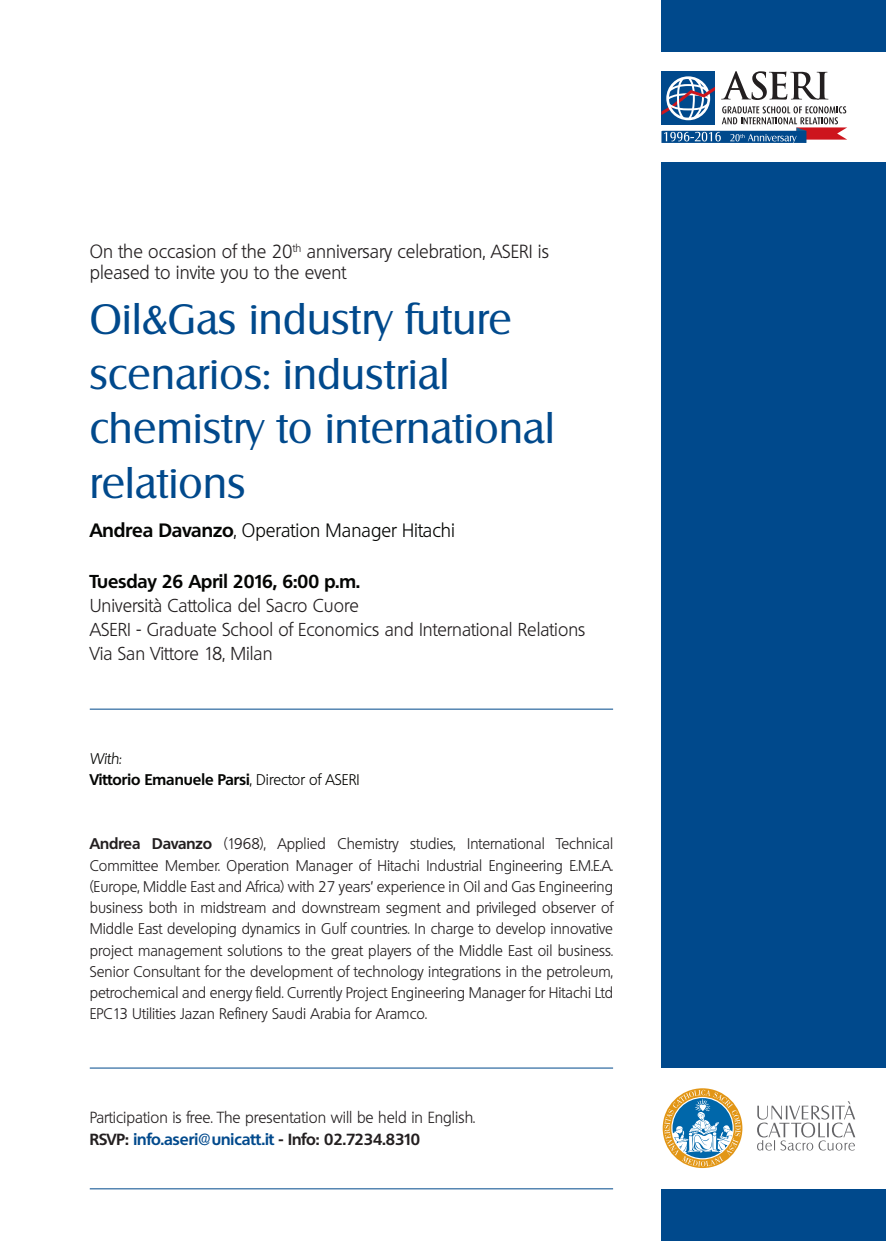
<style>
.page{position:relative;width:886px;height:1241px;background:#fff}
.page>*{position:absolute;margin:0;border:0;box-sizing:border-box;transform-origin:0 0}
.t1{font:41px/54.5px "Salzburg";letter-spacing:.01em;color:#00498c}
.t2{font:300 18.75px "Quebec";color:#040503}
.t3{font:300 18.44px/21.2px "Quebec";color:#231f20}
.t4{font:300 18.12px/23.8px "Quebec";color:#231f20}
.t5{font:700 18.12px "Quebec";color:#040503}
.t6{font:300 15.62px/21.9px "Quebec";color:#231f20}
.t7{font:300 15px/21.2px "Quebec";color:#231f20;text-align:justify}
.t8{font:700 15px/21.2px "Quebec";color:#040503}
.s1{font-weight:700}
.s2{font-weight:300;font-style:italic}
.s3{font-weight:300}
.s4{font-weight:700;color:#00498c}
</style>
<div class="page">
<div style="left:661px;top:162px;width:225px;height:904px;background:#00498c"></div>
<div style="left:661px;top:0;width:225px;height:52px;background:#00498c"></div>
<div style="left:661px;top:1188px;width:225px;height:52px;background:#00498c"></div>
<svg style="left:757px;top:1101px;width:98px;height:49px"></svg>
<svg style="left:663px;top:1088px;width:79px;height:79px"></svg>
<hr style="left:90px;top:1067px;width:523px;height:1px;background:#00498c">
<hr style="left:90px;top:708px;width:523px;height:1px;background:#00498c">
<hr style="left:90px;top:1188px;width:523px;height:1px;background:#00498c">
<svg style="left:661px;top:71px;width:186px;height:72px"></svg>
<p class="t3" style="left:90px;top:242px;width:461px">On the occasion of the 20<sup>th</sup> anniversary celebration, ASERI is pleased to invite you to the event</p>
<h1 class="t1" style="left:90px;top:294px;width:466px">Oil&amp;Gas industry future scenarios: industrial chemistry to international relations</h1>
<p class="t2" style="left:90px;top:522px;width:367px"><span class="s1">Andrea Davanzo</span>, Operation Manager Hitachi</p>
<p class="t5" style="left:90px;top:574px;width:271px">Tuesday 26 April 2016, 6:00 p.m.</p>
<p class="t4" style="left:90px;top:595px;width:497px">Università Cattolica del Sacro Cuore<br>ASERI - Graduate School of Economics and International Relations<br>Via San Vittore 18, Milan</p>
<p class="t8" style="left:90px;top:749px;width:271px"><span class="s2">With:<br></span>Vittorio Emanuele Parsi<span class="s3">, Director of ASERI</span></p>
<p class="t7" style="left:90px;top:834px;width:525px"><span class="s1">Andrea Davanzo</span> (1968), Applied Chemistry studies, International Technical Committee Member. Operation Manager of Hitachi Industrial Engineering E.M.E.A. (Europe, Middle East and Africa) with 27 years’ experience in Oil and Gas Engineering business both in midstream and downstream segment and privileged observer of Middle East developing dynamics in Gulf countries. In charge to develop innovative project management solutions to the great players of the Middle East oil business.<br>Senior Consultant for the development of technology integrations in the petroleum, petrochemical and energy field. Currently Project Engineering Manager for Hitachi Ltd EPC13 Utilities Jazan Refinery Saudi Arabia for Aramco.</p>
<p class="t6" style="left:90px;top:1107px;width:387px">Participation is free. The presentation will be held in English.<br><span class="s1">RSVP:</span> <span class="s4">info.aseri@unicatt.it</span> <span class="s1">- Info: 02.7234.8310</span></p>
</div>
